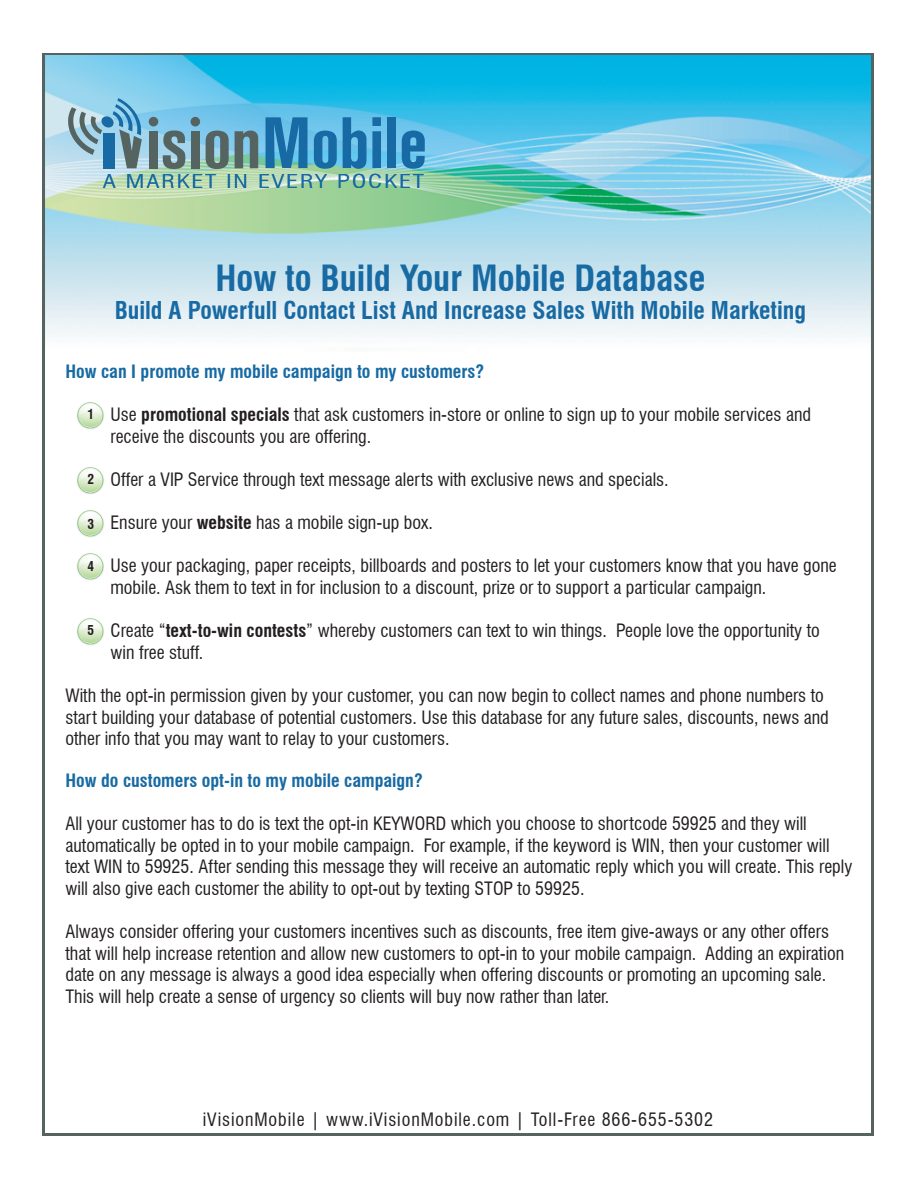
<style>
.page{position:relative;width:918px;height:1188px;background:#fff}
.page>*{position:absolute;margin:0;border:0;box-sizing:border-box;transform-origin:0 0}
.t1{font:700 condensed 35.25px "Swiss 721 BT";color:#176aa3}
.t2{font:700 condensed 24px "Swiss 721 BT";color:#176aa3}
.t3{font:300 condensed 18.6px "Swiss 721 BT";letter-spacing:.075em;color:#176aa3;scale:1.4 1}
.t4{font:condensed 18px/21.6px "Swiss 721 BT";color:#231f20}
.t5{font:700 condensed 18px "Swiss 721 BT";color:#176aa3}
.t6{font:condensed 18px "Swiss 721 BT";letter-spacing:.05em;color:#231f20}
.t7{font:700 condensed 13.35px "Swiss 721 BT";color:#231f20}
.s1{font-weight:700}
</style>
<div class="page">
<img style="left:45px;top:55px;width:827px;height:297px">
<div style="left:149px;top:131px;width:9px;height:37px;background:#566461"></div>
<svg style="left:163px;top:130px;width:22px;height:39px"></svg>
<div style="left:191px;top:131px;width:9px;height:37px;background:#566461"></div>
<svg style="left:206px;top:131px;width:23px;height:38px"></svg>
<svg style="left:235px;top:131px;width:23px;height:37px"></svg>
<div style="left:149px;top:117px;width:9px;height:9px;background:#566461;border-radius:50%"></div>
<div style="left:191px;top:117px;width:9px;height:9px;background:#566461;border-radius:50%"></div>
<hr style="left:45px;top:1134px;width:829px;height:2px;background:#566461">
<hr style="left:45px;top:53px;width:827px;height:2px;background:#566461">
<hr style="left:872px;top:53px;width:2px;height:1082px;background:#566461">
<hr style="left:43px;top:53px;width:2px;height:1083px;background:#566461">
<svg style="left:68px;top:98px;width:74px;height:70px"></svg>
<svg style="left:266px;top:117px;width:42px;height:51px"></svg>
<svg style="left:314px;top:131px;width:23px;height:38px"></svg>
<svg style="left:343px;top:117px;width:38px;height:52px"></svg>
<div style="left:387px;top:117px;width:9px;height:51px;background:#176aa3"></div>
<svg style="left:402px;top:130px;width:23px;height:39px"></svg>
<img style="left:77px;top:402px;width:27px;height:28px">
<img style="left:77px;top:467px;width:27px;height:28px">
<img style="left:77px;top:510px;width:27px;height:27px">
<img style="left:77px;top:553px;width:27px;height:28px">
<img style="left:77px;top:618px;width:27px;height:27px">
<p class="t3" style="left:103px;top:170px;width:231px">A MARKET IN EVERY POCKET</p>
<h1 class="t1" style="left:215px;top:257px;width:492px">How to Build Your Mobile Database</h1>
<h2 class="t2" style="left:115px;top:296px;width:693px">Build A Powerfull Contact List And Increase Sales With Mobile Marketing</h2>
<p class="t5" style="left:65px;top:361px;width:420px">How can I promote my mobile campaign to my customers?</p>
<p class="t4" style="left:110px;top:404px;width:702px">Use <span class="s1">promotional specials</span> that ask customers in-store or online to sign up to your mobile services and receive the discounts you are offering.</p>
<p class="t4" style="left:110px;top:469px;width:560px">Offer a VIP Service through text message alerts with exclusive news and specials.</p>
<p class="t4" style="left:110px;top:512px;width:324px">Ensure your <span class="s1">website</span> has a mobile sign-up box.</p>
<p class="t4" style="left:110px;top:555px;width:728px">Use your packaging, paper receipts, billboards and posters to let your customers know that you have gone mobile. Ask them to text in for inclusion to a discount, prize or to support a particular campaign.</p>
<p class="t4" style="left:110px;top:620px;width:711px">Create “<span class="s1">text-to-win contests</span>” whereby customers can text to win things. People love the opportunity to win free stuff.</p>
<p class="t4" style="left:65px;top:685px;width:765px">With the opt-in permission given by your customer, you can now begin to collect names and phone numbers to start building your database of potential customers. Use this database for any future sales, discounts, news and other info that you may want to relay to your customers.</p>
<p class="t7" style="left:87px;top:407px;width:8px">1</p>
<p class="t7" style="left:87px;top:472px;width:8px">2</p>
<p class="t7" style="left:87px;top:516px;width:8px">3</p>
<p class="t7" style="left:87px;top:558px;width:8px">4</p>
<p class="t7" style="left:87px;top:622px;width:8px">5</p>
<p class="t5" style="left:65px;top:770px;width:359px">How do customers opt-in to my mobile campaign?</p>
<p class="t4" style="left:65px;top:813px;width:788px">All your customer has to do is text the opt-in KEYWORD which you choose to shortcode 59925 and they will automatically be opted in to your mobile campaign. For example, if the keyword is WIN, then your customer will text WIN to 59925. After sending this message they will receive an automatic reply which you will create. This reply will also give each customer the ability to opt-out by texting STOP to 59925.</p>
<p class="t4" style="left:65px;top:921px;width:780px">Always consider offering your customers incentives such as discounts, free item give-aways or any other offers that will help increase retention and allow new customers to opt-in to your mobile campaign. Adding an expiration date on any message is always a good idea especially when offering discounts or promoting an upcoming sale.<br>This will help create a sense of urgency so clients will buy now rather than later.</p>
<p class="t6" style="left:203px;top:1108px;width:512px">iVisionMobile | www.iVisionMobile.com | Toll-Free 866-655-5302</p>
</div>
